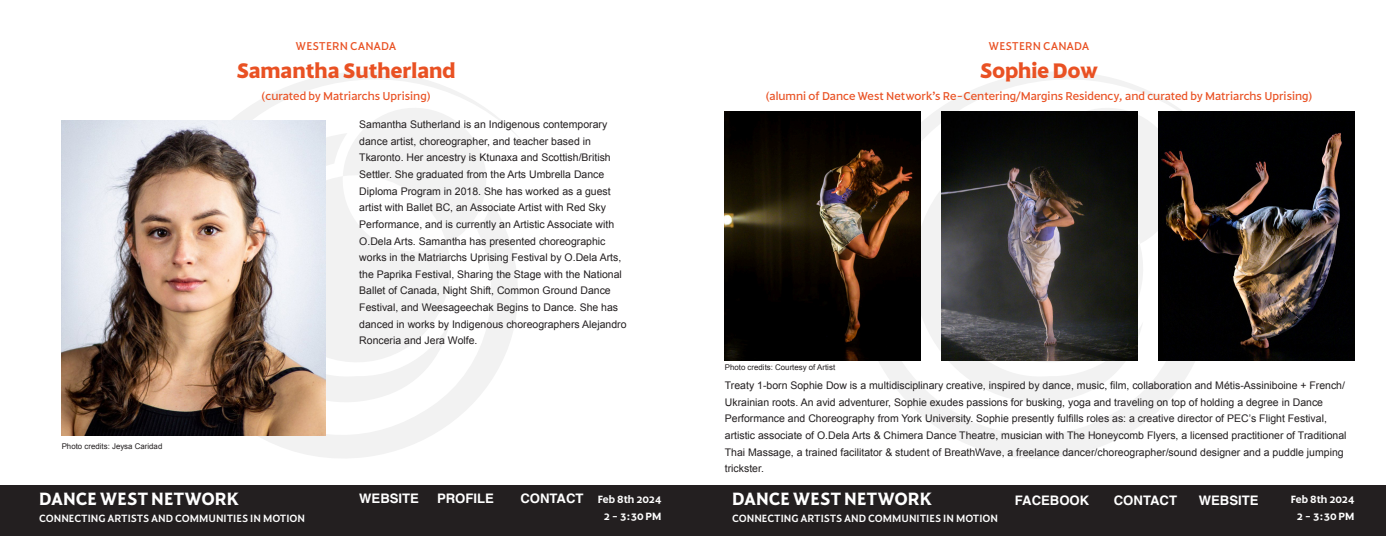
<style>
.page{position:relative;width:1386px;height:536px;background:#fff}
.page>*{position:absolute;margin:0;border:0;box-sizing:border-box;transform-origin:0 0}
.t1{font:700 22.75px "Harmonique";color:#e95123}
.t2{font:600 19.25px "Harmonique";color:#fff}
.t3{font:700 13.12px "Helvetica";color:#fff}
.t4{font:12.25px "Harmonique";color:#e95123}
.t5{font:500 11.38px "Harmonique";color:#fff}
.t6{font:600 11.38px/17.5px "Harmonique";color:#fff;text-align:center}
.t7{font:10.5px/16.6px "Arial";color:#231f20}
.t8{font:7.88px "Arial";color:#231f20}
</style>
<div class="page">
<div style="left:693px;top:485px;width:693px;height:51px;background:#231f20"></div>
<svg style="left:112px;top:72px;width:406px;height:386px"></svg>
<svg style="left:334px;top:99px;width:161px;height:161px"></svg>
<svg style="left:805px;top:72px;width:415px;height:386px"></svg>
<svg style="left:1027px;top:99px;width:161px;height:161px"></svg>
<div style="left:0;top:485px;width:693px;height:51px;background:#231f20"></div>
<img style="left:62px;top:120px;width:264px;height:315px">
<img style="left:725px;top:112px;width:196px;height:248px">
<img style="left:941px;top:112px;width:196px;height:248px">
<img style="left:1159px;top:112px;width:195px;height:248px">
<p class="t4" style="left:296px;top:40px;width:102px">WESTERN CANADA</p>
<p class="t1" style="left:237px;top:59px;width:220px">Samantha Sutherland</p>
<p class="t4" style="left:261px;top:90px;width:171px">(curated by Matriarchs Uprising)</p>
<p class="t8" style="left:62px;top:441px;width:102px">Photo credits: Jeysa Caridad</p>
<h2 class="t2" style="left:39px;top:489px;width:202px">DANCE WEST NETWORK</h2>
<p class="t5" style="left:39px;top:513px;width:268px">CONNECTING ARTISTS AND COMMUNITIES IN MOTION</p>
<p class="t7" style="left:359px;top:116px;width:269px">Samantha Sutherland is an Indigenous contemporary dance artist, choreographer, and teacher based in Tkaronto. Her ancestry is Ktunaxa and Scottish/British Settler. She graduated from the Arts Umbrella Dance Diploma Program in 2018. She has worked as a guest artist with Ballet BC, an Associate Artist with Red Sky Performance, and is currently an Artistic Associate with O.Dela Arts. Samantha has presented choreographic works in the Matriarchs Uprising Festival by O.Dela Arts, the Paprika Festival, Sharing the Stage with the National Ballet of Canada, Night Shift, Common Ground Dance Festival, and Weesageechak Begins to Dance. She has danced in works by Indigenous choreographers Alejandro Ronceria and Jera Wolfe.</p>
<p class="t3" style="left:359px;top:490px;width:61px">WEBSITE</p>
<p class="t3" style="left:437px;top:490px;width:58px">PROFILE</p>
<p class="t3" style="left:520px;top:490px;width:65px">CONTACT</p>
<p class="t6" style="left:598px;top:490px;width:65px">Feb 8th 2024<br>2 - 3:30 PM</p>
<p class="t4" style="left:989px;top:40px;width:102px">WESTERN CANADA</p>
<p class="t1" style="left:980px;top:59px;width:119px">Sophie Dow</p>
<p class="t4" style="left:765px;top:90px;width:549px">(alumni of Dance West Network’s Re-Centering/Margins Residency, and curated by Matriarchs Uprising)</p>
<p class="t8" style="left:725px;top:361px;width:112px">Photo credits: Courtesy of Artist</p>
<p class="t7" style="left:725px;top:377px;width:623px">Treaty 1-born Sophie Dow is a multidisciplinary creative, inspired by dance, music, film, collaboration and Métis-Assiniboine + French/ Ukrainian roots. An avid adventurer, Sophie exudes passions for busking, yoga and traveling on top of holding a degree in Dance Performance and Choreography from York University. Sophie presently fulfills roles as: a creative director of PECʼs Flight Festival, artistic associate of O.Dela Arts &amp; Chimera Dance Theatre, musician with The Honeycomb Flyers, a licensed practitioner of Traditional Thai Massage, a trained facilitator &amp; student of BreathWave, a freelance dancer/choreographer/sound designer and a puddle jumping trickster.</p>
<p class="t3" style="left:1015px;top:492px;width:76px">FACEBOOK</p>
<p class="t3" style="left:1114px;top:492px;width:65px">CONTACT</p>
<p class="t3" style="left:1199px;top:492px;width:61px">WEBSITE</p>
<h2 class="t2" style="left:732px;top:489px;width:202px">DANCE WEST NETWORK</h2>
<p class="t5" style="left:732px;top:513px;width:268px">CONNECTING ARTISTS AND COMMUNITIES IN MOTION</p>
<p class="t6" style="left:1291px;top:490px;width:65px">Feb 8th 2024<br>2 - 3:30 PM</p>
</div>
